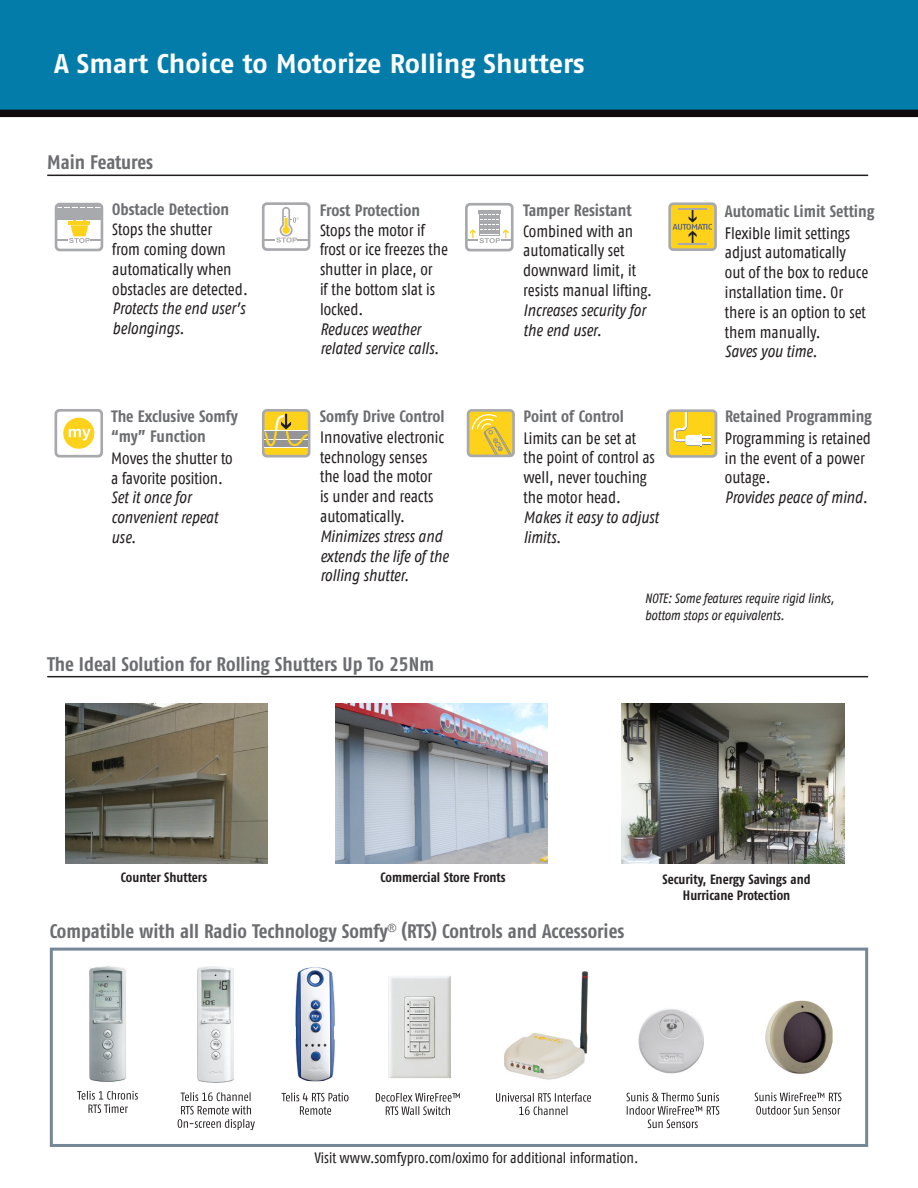
<style>
.page{position:relative;width:918px;height:1188px;background:#fff}
.page>*{position:absolute;margin:0;border:0;box-sizing:border-box;transform-origin:0 0}
.t1{font:27px "Fago No Bold Tf";color:#fff}
.t2{font:19.65px "Fago Co Bold Tf";color:#6c6d70}
.t3{font:16.5px/19.8px "Fago Co Regular Tf";color:#231f20}
.t4{font:italic 16.5px/19.8px "Fago Co";color:#231f20}
.t5{font:16.5px/19.8px "Fago Co Bold Tf";color:#6c6d70}
.t6{font:15px "Fago Co Regular Tf";color:#231f20}
.t7{font:13.5px/16.2px "Fago Co Bold Tf";color:#231f20;text-align:center}
.t8{font:italic 13.5px/16.2px "Fago Co Regular Lf";color:#231f20}
.s1{font-family:"Fago Co";font-style:italic}
</style>
<div class="page">
<div style="left:55px;top:203px;width:48px;height:48px;background:#a8a9ad;border-radius:5px"></div>
<svg style="left:57px;top:205px;width:44px;height:44px"></svg>
<hr style="left:56px;top:205px;width:46px;height:1px;background:#a8a9ad">
<svg style="left:57px;top:220px;width:44px;height:23px"></svg>
<div style="left:56px;top:208px;width:46px;height:12px;background:#a8a9ad"></div>
<div style="left:262px;top:202px;width:48px;height:49px;background:linear-gradient(to right,#b3b4b8,#afafb4);border-radius:5px"></div>
<div style="left:265px;top:205px;width:43px;height:43px;background:#fff;border-radius:3px"></div>
<svg style="left:263px;top:208px;width:46px;height:35px"></svg>
<div style="left:282px;top:226px;width:8px;height:8px;background:#fed21b;border-radius:50%"></div>
<svg style="left:465px;top:203px;width:49px;height:48px"></svg>
<div style="left:468px;top:206px;width:43px;height:43px;background:#fff;border-radius:3px"></div>
<hr style="left:478px;top:211px;width:23px;height:3px;background:#a8a9ad">
<svg style="left:466px;top:213px;width:46px;height:30px"></svg>
<svg style="left:668px;top:202px;width:49px;height:49px"></svg>
<div style="left:671px;top:205px;width:43px;height:43px;background:linear-gradient(to right,#fed21b,#fed21b);border-radius:3px"></div>
<svg style="left:673px;top:209px;width:39px;height:35px"></svg>
<svg style="left:55px;top:409px;width:48px;height:49px"></svg>
<div style="left:57px;top:412px;width:43px;height:43px;background:#fff;border-radius:3px"></div>
<div style="left:63px;top:418px;width:31px;height:31px;background:#fed21b;border-radius:50%"></div>
<svg style="left:69px;top:429px;width:22px;height:12px"></svg>
<svg style="left:262px;top:409px;width:48px;height:49px"></svg>
<div style="left:265px;top:412px;width:43px;height:43px;background:#fed21b;border-radius:3px"></div>
<div style="left:265px;top:431px;width:43px;height:17px;background:#939598"></div>
<hr style="left:265px;top:448px;width:43px;height:1px;background:#fff">
<svg style="left:265px;top:414px;width:43px;height:32px"></svg>
<div style="left:50px;top:948px;width:818px;height:199px;border:3px solid #768798"></div>
<div style="left:0;top:0;width:918px;height:47px;background:#047caa"></div>
<svg style="left:0;top:47px;width:918px;height:70px;background:#057099"></svg>
<hr style="left:47px;top:175px;width:821px;height:1px;background:#231f20">
<hr style="left:47px;top:676px;width:821px;height:1px;background:#231f20">
<div style="left:666px;top:409px;width:51px;height:49px;background:#a8a9ad;border-radius:5px"></div>
<div style="left:669px;top:412px;width:46px;height:43px;background:#fed216;border-radius:3px"></div>
<svg style="left:674px;top:412px;width:36px;height:35px"></svg>
<svg style="left:467px;top:409px;width:48px;height:48px;background:#e4c74b"></svg>
<img style="left:621px;top:704px;width:224px;height:159px">
<img style="left:336px;top:704px;width:212px;height:159px">
<img style="left:66px;top:704px;width:201px;height:159px">
<img style="left:504px;top:971px;width:84px;height:109px">
<svg style="left:282px;top:1093px;width:67px;height:22px"></svg>
<svg style="left:178px;top:1092px;width:77px;height:38px"></svg>
<img style="left:295px;top:968px;width:40px;height:113px">
<img style="left:198px;top:967px;width:36px;height:115px">
<svg style="left:77px;top:1091px;width:61px;height:22px"></svg>
<svg style="left:496px;top:1093px;width:95px;height:22px"></svg>
<img style="left:388px;top:976px;width:63px;height:102px">
<svg style="left:412px;top:1004px;width:15px;height:29px"></svg>
<svg style="left:376px;top:1093px;width:84px;height:22px"></svg>
<svg style="left:626px;top:1093px;width:93px;height:35px"></svg>
<svg style="left:755px;top:1092px;width:86px;height:23px"></svg>
<img style="left:765px;top:1000px;width:68px;height:74px">
<img style="left:89px;top:966px;width:37px;height:116px">
<img style="left:638px;top:1009px;width:66px;height:65px">
<p class="t1" style="left:54px;top:48px;width:532px">A Smart Choice to Motorize Rolling Shutters</p>
<p class="t2" style="left:47px;top:150px;width:107px">Main Features</p>
<p class="t5" style="left:112px;top:199px;width:118px">Obstacle Detection</p>
<p class="t5" style="left:320px;top:200px;width:102px">Frost Protection</p>
<p class="t5" style="left:523px;top:200px;width:110px">Tamper Resistant</p>
<p class="t3" style="left:112px;top:219px;width:121px">Stops the shutter from coming down automatically when</p>
<p class="t3" style="left:112px;top:279px;width:137px">obstacles are detected.</p>
<p class="t4" style="left:112px;top:299px;width:134px">Protects the end user’s</p>
<p class="t4" style="left:112px;top:318px;width:73px">belongings.</p>
<p class="t3" style="left:320px;top:220px;width:130px">Stops the motor if frost or ice freezes the shutter in place, or<br>if the bottom slat is locked.</p>
<p class="t4" style="left:320px;top:319px;width:120px">Reduces weather related service calls.</p>
<p class="t3" style="left:523px;top:221px;width:130px">Combined with an automatically set downward limit, it resists manual lifting.<br><span class="s1">Increases security for the end user.</span></p>
<p class="t5" style="left:725px;top:201px;width:151px">Automatic Limit Setting</p>
<p class="t3" style="left:725px;top:223px;width:145px">Flexible limit settings adjust automatically out of the box to reduce installation time. Or there is an option to set them manually.</p>
<p class="t4" style="left:725px;top:342px;width:94px">Saves you time.</p>
<p class="t5" style="left:320px;top:406px;width:126px">Somfy Drive Control</p>
<p class="t5" style="left:523px;top:406px;width:102px">Point of Control</p>
<p class="t5" style="left:111px;top:406px;width:128px">The Exclusive Somfy “my” Function</p>
<p class="t5" style="left:725px;top:406px;width:148px">Retained Programming</p>
<p class="t3" style="left:320px;top:427px;width:126px">Innovative electronic technology senses the load the motor is under and reacts automatically.</p>
<p class="t4" style="left:320px;top:526px;width:130px">Minimizes stress and extends the life of the rolling shutter.</p>
<p class="t3" style="left:523px;top:428px;width:133px">Limits can be set at the point of control as well, never touching the motor head.</p>
<p class="t4" style="left:523px;top:507px;width:137px">Makes it easy to adjust limits.</p>
<p class="t3" style="left:725px;top:428px;width:148px">Programming is retained in the event of a power outage.</p>
<p class="t4" style="left:725px;top:487px;width:144px">Provides peace of mind.</p>
<p class="t3" style="left:111px;top:448px;width:123px">Moves the shutter to a favorite position.</p>
<p class="t4" style="left:111px;top:488px;width:108px">Set it once for convenient repeat use.</p>
<p class="t2" style="left:47px;top:653px;width:388px">The Ideal Solution for Rolling Shutters Up To 25Nm</p>
<p class="t8" style="left:645px;top:590px;width:191px">NOTE: Some features require rigid links, bottom stops or equivalents.</p>
<p class="t7" style="left:121px;top:869px;width:88px">Counter Shutters</p>
<p class="t7" style="left:381px;top:869px;width:127px">Commercial Store Fronts</p>
<p class="t7" style="left:663px;top:871px;width:150px">Security, Energy Savings and<br>Hurricane Protection</p>
<p class="t2" style="left:50px;top:920px;width:576px">Compatible with all Radio Technology Somfy<sup>®</sup> (RTS) Controls and Accessories</p>
<p class="t6" style="left:315px;top:1149px;width:325px">Visit www.somfypro.com/oximo for additional information.</p>
</div>
